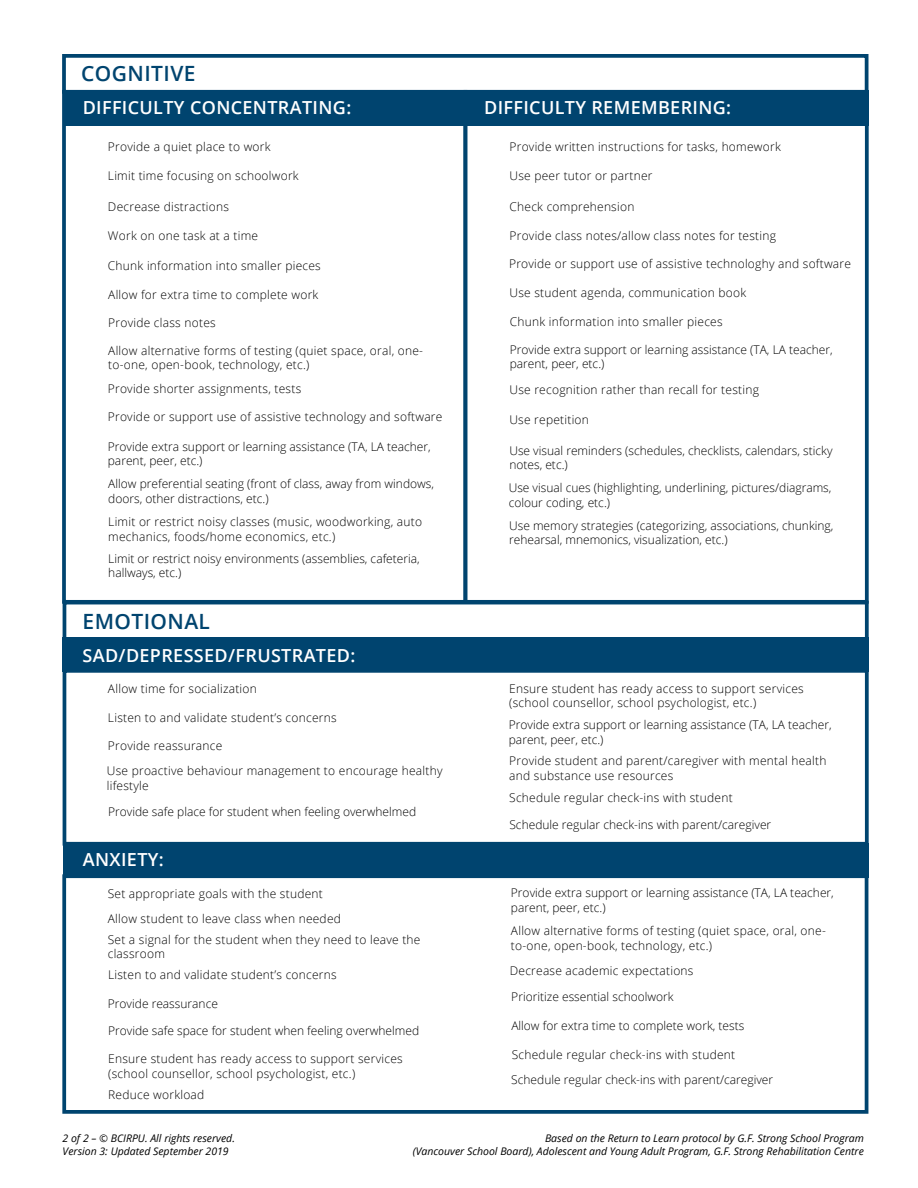
<style>
.page{position:relative;width:918px;height:1188px;background:#fff}
.page>*{position:absolute;margin:0;border:0;box-sizing:border-box;transform-origin:0 0}
.t1{font:600 21px "Open Sans";letter-spacing:.02em;color:#00446f}
.t2{font:600 18px "Open Sans";letter-spacing:.02em;color:#fff}
.t3{font:300 12px/14.4px "Open Sans";letter-spacing:.02em;color:#000}
.t4{font:300 12px/14.4px "Open Sans";color:#000}
.t5{font:italic 10.5px/12.6px "Open Sans";color:#000;text-align:right}
</style>
<div class="page">
<div style="left:63px;top:669px;width:806px;height:177px;border:4px solid #00446f"></div>
<div style="left:62px;top:90px;width:405px;height:514px;border:4px solid #00446f"></div>
<div style="left:62px;top:54px;width:806px;height:40px;border:4px solid #00446f"></div>
<div style="left:63px;top:90px;width:404px;height:35px;background:#00446f"></div>
<div style="left:63px;top:637px;width:403px;height:35px;background:#00446f"></div>
<div style="left:464px;top:90px;width:405px;height:35px;background:#00446f"></div>
<div style="left:464px;top:637px;width:405px;height:35px;background:#00446f"></div>
<div style="left:63px;top:601px;width:806px;height:42px;border:4px solid #00446f"></div>
<div style="left:62px;top:874px;width:806px;height:240px;border:4px solid #00446f"></div>
<div style="left:63px;top:843px;width:805px;height:34px;background:#00446f"></div>
<h1 class="t1" style="left:81px;top:59px;width:116px">COGNITIVE</h1>
<h2 class="t2" style="left:83px;top:95px;width:270px">DIFFICULTY CONCENTRATING:</h2>
<p class="t3" style="left:108px;top:139px;width:164px">Provide a quiet place to work</p>
<p class="t3" style="left:108px;top:168px;width:192px">Limit time focusing on schoolwork</p>
<p class="t3" style="left:108px;top:199px;width:123px">Decrease distractions</p>
<p class="t3" style="left:108px;top:228px;width:152px">Work on one task at a time</p>
<p class="t3" style="left:108px;top:258px;width:214px">Chunk information into smaller pieces</p>
<p class="t3" style="left:108px;top:287px;width:212px">Allow for extra time to complete work</p>
<p class="t3" style="left:108px;top:315px;width:109px">Provide class notes</p>
<p class="t3" style="left:108px;top:343px;width:316px">Allow alternative forms of testing (quiet space, oral, one&shy;to-one, open-book, technology, etc.)</p>
<p class="t3" style="left:108px;top:381px;width:195px">Provide shorter assignments, tests</p>
<p class="t3" style="left:108px;top:410px;width:336px">Provide or support use of assistive technology and software</p>
<p class="t4" style="left:108px;top:439px;width:324px">Provide extra support or learning assistance (TA, LA teacher, parent, peer, etc.)</p>
<p class="t4" style="left:108px;top:477px;width:327px">Allow preferential seating (front of class, away from windows, doors, other distractions, etc.)</p>
<p class="t3" style="left:108px;top:514px;width:315px">Limit or restrict noisy classes (music, woodworking, auto mechanics, foods/home economics, etc.)</p>
<p class="t4" style="left:108px;top:551px;width:313px">Limit or restrict noisy environments (assemblies, cafeteria, hallways, etc.)</p>
<h1 class="t1" style="left:83px;top:607px;width:129px">EMOTIONAL</h1>
<h2 class="t2" style="left:83px;top:643px;width:274px">SAD/DEPRESSED/FRUSTRATED:</h2>
<p class="t3" style="left:108px;top:681px;width:150px">Allow time for socialization</p>
<p class="t3" style="left:108px;top:710px;width:230px">Listen to and validate student’s concerns</p>
<p class="t3" style="left:107px;top:733px;width:337px;line-height:24.9px">Provide reassurance<br>Use proactive behaviour management to encourage healthy</p>
<p class="t3" style="left:107px;top:778px;width:43px">lifestyle</p>
<p class="t4" style="left:108px;top:804px;width:310px">Provide safe place for student when feeling overwhelmed</p>
<h2 class="t2" style="left:83px;top:847px;width:83px">ANXIETY:</h2>
<h2 class="t2" style="left:82px;top:848px;width:152px">SAD/DEPRESSED:</h2>
<p class="t3" style="left:108px;top:886px;width:217px">Set appropriate goals with the student</p>
<p class="t3" style="left:108px;top:932px;width:314px">Set a signal for the student when they need to leave the classroom</p>
<p class="t3" style="left:108px;top:967px;width:230px">Listen to and validate student’s concerns</p>
<p class="t3" style="left:108px;top:911px;width:235px">Allow student to leave class when needed</p>
<p class="t4" style="left:108px;top:996px;width:112px">Provide reassurance</p>
<p class="t4" style="left:108px;top:1023px;width:313px">Provide safe space for student when feeling overwhelmed</p>
<h2 class="t2" style="left:484px;top:95px;width:249px">DIFFICULTY REMEMBERING:</h2>
<p class="t3" style="left:510px;top:139px;width:273px">Provide written instructions for tasks, homework</p>
<p class="t3" style="left:510px;top:168px;width:145px">Use peer tutor or partner</p>
<p class="t3" style="left:510px;top:199px;width:126px">Check comprehension</p>
<p class="t3" style="left:510px;top:228px;width:268px">Provide class notes/allow class notes for testing</p>
<p class="t3" style="left:509px;top:256px;width:343px">Provide or support use of assistive technologhy and software</p>
<p class="t3" style="left:510px;top:285px;width:238px">Use student agenda, communication book</p>
<p class="t3" style="left:510px;top:314px;width:214px">Chunk information into smaller pieces</p>
<p class="t4" style="left:510px;top:342px;width:324px">Provide extra support or learning assistance (TA, LA teacher, parent, peer, etc.)</p>
<p class="t3" style="left:510px;top:382px;width:251px">Use recognition rather than recall for testing</p>
<p class="t3" style="left:509px;top:412px;width:81px">Use repetition</p>
<p class="t4" style="left:509px;top:443px;width:325px">Use visual reminders (schedules, checklists, calendars, sticky notes, etc.)</p>
<p class="t4" style="left:509px;top:481px;width:324px">Use visual cues (highlighting, underlining, pictures/diagrams, colour coding, etc.)</p>
<p class="t4" style="left:509px;top:518px;width:326px">Use memory strategies (categorizing, associations, chunking, rehearsal, mnemonics, visualization, etc.)</p>
<p class="t3" style="left:509px;top:681px;width:296px">Ensure student has ready access to support services (school counsellor, school psychologist, etc.)</p>
<p class="t4" style="left:509px;top:717px;width:324px">Provide extra support or learning assistance (TA, LA teacher, parent, peer, etc.)</p>
<p class="t3" style="left:509px;top:754px;width:319px">Provide student and parent/caregiver with mental health and substance use resources</p>
<p class="t3" style="left:509px;top:790px;width:225px">Schedule regular check-ins with student</p>
<p class="t4" style="left:509px;top:817px;width:263px">Schedule regular check-ins with parent/caregiver</p>
<p class="t4" style="left:511px;top:885px;width:324px">Provide extra support or learning assistance (TA, LA teacher, parent, peer, etc.)</p>
<p class="t3" style="left:511px;top:924px;width:316px">Allow alternative forms of testing (quiet space, oral, one&shy;to-one, open-book, technology, etc.)</p>
<p class="t4" style="left:510px;top:958px;width:185px;line-height:25.5px">Decrease academic expectations<br>Prioritize essential schoolwork</p>
<p class="t4" style="left:511px;top:1018px;width:235px">Allow for extra time to complete work, tests</p>
<p class="t3" style="left:108px;top:1051px;width:296px">Ensure student has ready access to support services (school counsellor, school psychologist, etc.)</p>
<p class="t4" style="left:511px;top:1041px;width:263px;line-height:25.5px">Schedule regular check-ins with student<br>Schedule regular check-ins with parent/caregiver</p>
<p class="t3" style="left:108px;top:1087px;width:98px">Reduce workload</p>
<p class="t5" style="left:63px;top:1132px;width:174px;text-align:left">2 of 2 – © BCIRPU. All rights reserved.<br>Version 3: Updated September 2019</p>
<p class="t5" style="left:413px;top:1132px;width:453px">Based on the Return to Learn protocol by G.F. Strong School Program<br>(Vancouver School Board), Adolescent and Young Adult Program, G.F. Strong Rehabilitation Centre</p>
</div>
